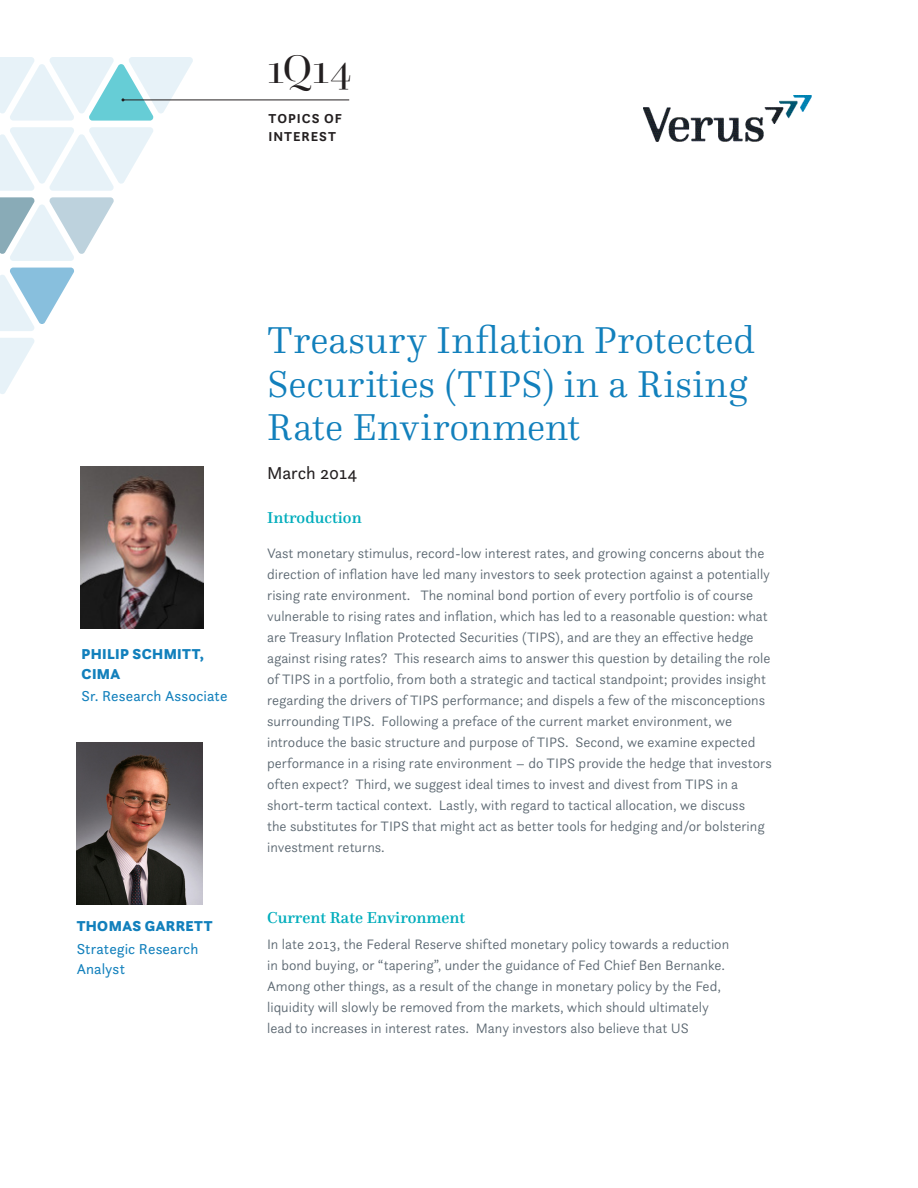
<style>
.page{position:relative;width:918px;height:1188px;background:#fff}
.page>*{position:absolute;margin:0;border:0;box-sizing:border-box;transform-origin:0 0}
.Head{font:42px "Questa Grande";color:#231f20}
.WUR_Headline{font:300 39px/43.5px "Questa";letter-spacing:.005em;color:#1280bc}
.WUR_Intro{font:18px "Questa Sans";color:#231f20}
.WUR_Subhead{font:500 16.5px "Questa";color:#00adbc}
.Head-2{font:15px/19.5px "Questa Sans";letter-spacing:.005em;color:#1280bc}
.Head-3{font:900 15px/19.5px "Questa Sans";letter-spacing:.025em;color:#1280bc}
.WUR_Subhead-2{font:300 14.25px/21px "Questa Sans";color:#5a6670}
.WUR_Text{font:300 14.25px/21px "Questa Sans";color:#5a6670}
.t1{font:700 13.5px/18px "Questa Sans";letter-spacing:.07em;color:#231f20}
</style>
<div class="page">
<svg style="left:0;top:127px;width:153px;height:64px"></svg>
<svg style="left:0;top:268px;width:74px;height:63px"></svg>
<svg style="left:0;top:197px;width:114px;height:64px"></svg>
<svg style="left:0;top:338px;width:34px;height:56px"></svg>
<img style="left:643px;top:96px;width:169px;height:46px">
<hr style="left:123px;top:100px;width:226px;height:1px;background:#231f20">
<svg style="left:0;top:57px;width:194px;height:64px"></svg>
<img style="left:80px;top:467px;width:123px;height:162px">
<img style="left:77px;top:742px;width:125px;height:162px">
<p class="Head" style="left:267px;top:44px;width:86px">1Q14</p>
<p class="t1" style="left:269px;top:109px;width:75px">TOPICS OF<br>INTEREST</p>
<p class="Head-3" style="left:82px;top:644px;width:124px">PHILIP SCHMITT,<br>CIMA</p>
<p class="Head-2" style="left:82px;top:686px;width:147px">Sr. Research Associate</p>
<p class="Head-3" style="left:77px;top:916px;width:137px">THOMAS GARRETT</p>
<p class="Head-2" style="left:77px;top:939px;width:123px">Strategic Research<br>Analyst</p>
<p class="WUR_Headline" style="left:267px;top:318px;width:489px">Treasury Inflation Protected<br>Securities (TIPS) in a Rising<br>Rate Environment</p>
<p class="WUR_Intro" style="left:267px;top:462px;width:92px">March 2014</p>
<p class="WUR_Subhead" style="left:267px;top:507px;width:96px">Introduction</p>
<p class="WUR_Subhead-2" style="left:267px;top:542px;width:506px">Vast monetary stimulus, record-low interest rates, and growing concerns about the direction of inflation have led many investors to seek protection against a potentially rising rate environment. The nominal bond portion of every portfolio is of course vulnerable to rising rates and inflation, which has led to a reasonable question: what are Treasury Inflation Protected Securities (TIPS), and are they an effective hedge against rising rates? This research aims to answer this question by detailing the role of TIPS in a portfolio, from both a strategic and tactical standpoint; provides insight regarding the drivers of TIPS performance; and dispels a few of the misconceptions surrounding TIPS. Following a preface of the current market environment, we introduce the basic structure and purpose of TIPS. Second, we examine expected performance in a rising rate environment – do TIPS provide the hedge that investors often expect? Third, we suggest ideal times to invest and divest from TIPS in a short-term tactical context. Lastly, with regard to tactical allocation, we discuss<br>the substitutes for TIPS that might act as better tools for hedging and/or bolstering investment returns.</p>
<p class="WUR_Subhead" style="left:267px;top:907px;width:200px">Current Rate Environment</p>
<p class="WUR_Text" style="left:267px;top:933px;width:464px">In late 2013, the Federal Reserve shifted monetary policy towards a reduction in bond buying, or “tapering”, under the guidance of Fed Chief Ben Bernanke.<br>Among other things, as a result of the change in monetary policy by the Fed, liquidity will slowly be removed from the markets, which should ultimately lead to increases in interest rates. Many investors also believe that US</p>
</div>
